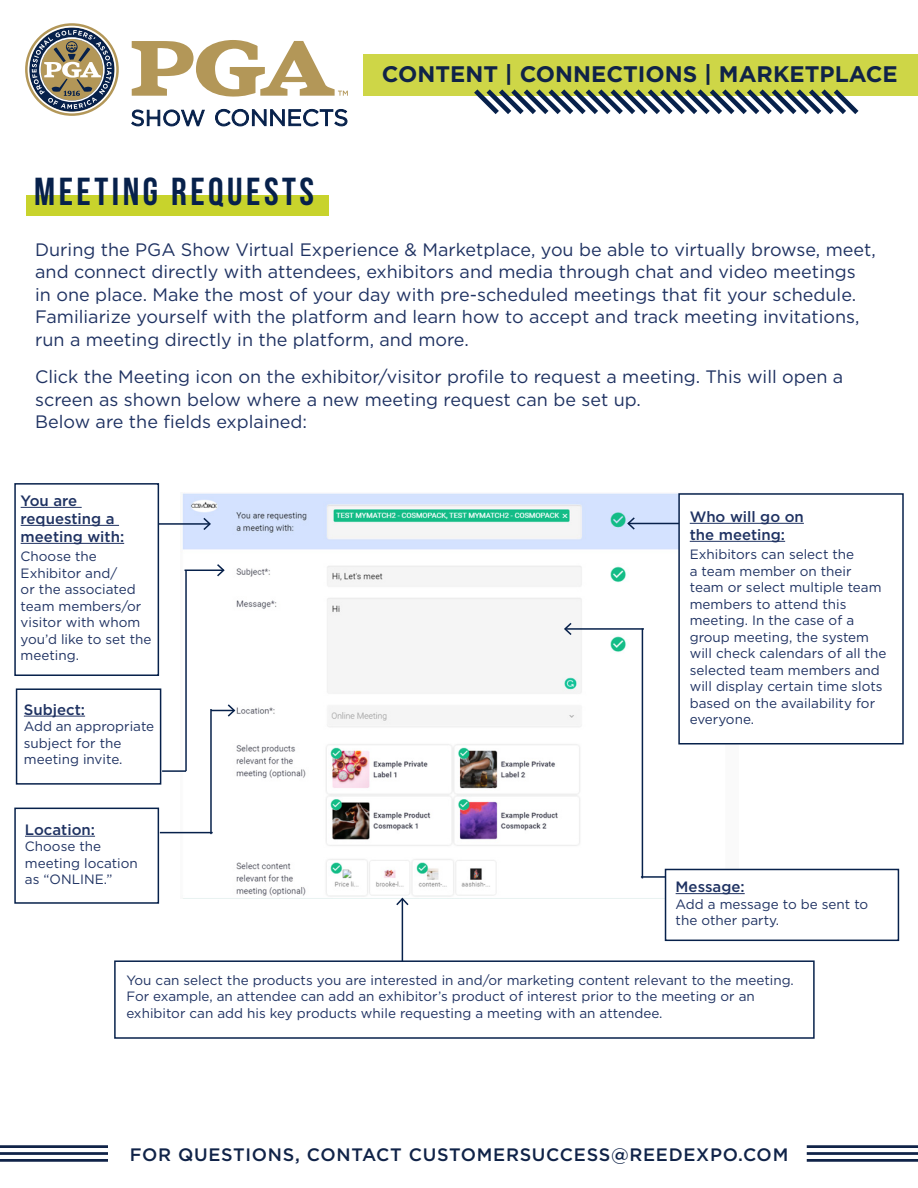
<style>
.page{position:relative;width:918px;height:1188px;background:#fff}
.page>*{position:absolute;margin:0;border:0;box-sizing:border-box;transform-origin:0 0}
.t1{font:700 39px "Bebas Neue";letter-spacing:.09em;color:#07214b}
.t2{font:700 22.5px "Gotham";color:#102348}
.PGA_Body{font:18px/22.5px "Gotham";color:#1f3262}
.t3{font:500 18px "Gotham";letter-spacing:.04em;color:#102348}
.PGA_Caption_Title{font:500 15px/18px "Gotham";color:#1f3262}
.PGA_Caption_Body{font:13.5px/16.5px "Gotham";color:#1f3262}
</style>
<div class="page">
<hr style="left:0;top:1145px;width:108px;height:3px;background:#102348">
<hr style="left:0;top:1152px;width:108px;height:3px;background:#102348">
<hr style="left:0;top:1159px;width:108px;height:3px;background:#102348">
<hr style="left:807px;top:1145px;width:111px;height:3px;background:#102348">
<hr style="left:807px;top:1152px;width:111px;height:3px;background:#102348">
<hr style="left:807px;top:1159px;width:111px;height:3px;background:#102348">
<svg style="left:25px;top:23px;width:94px;height:93px"></svg>
<svg style="left:28px;top:26px;width:88px;height:87px"></svg>
<svg style="left:132px;top:40px;width:216px;height:57px"></svg>
<svg style="left:131px;top:110px;width:74px;height:16px"></svg>
<svg style="left:215px;top:109px;width:132px;height:17px"></svg>
<div style="left:363px;top:54px;width:555px;height:42px;background:#ced647"></div>
<svg style="left:474px;top:89px;width:385px;height:25px"></svg>
<img style="left:181px;top:493px;width:557px;height:406px">
<hr style="left:160px;top:832px;width:53px;height:1px;background:#07214b">
<hr style="left:185px;top:570px;width:39px;height:1px;background:#07214b">
<svg style="left:215px;top:563px;width:11px;height:15px"></svg>
<div style="left:16px;top:688px;width:145px;height:97px;border:2px solid #07214b"></div>
<hr style="left:24px;top:716px;width:61px;height:1px;background:#1f3262">
<div style="left:14px;top:483px;width:145px;height:193px;border:2px solid #07214b"></div>
<hr style="left:21px;top:507px;width:61px;height:1px;background:#1f3262">
<hr style="left:21px;top:525px;width:98px;height:1px;background:#1f3262">
<hr style="left:21px;top:543px;width:103px;height:1px;background:#1f3262">
<hr style="left:628px;top:523px;width:100px;height:1px;background:#07214b">
<svg style="left:626px;top:516px;width:10px;height:15px"></svg>
<div style="left:678px;top:493px;width:226px;height:252px;background:#fff;border:2px solid #07214b"></div>
<hr style="left:690px;top:523px;width:114px;height:1px;background:#1f3262">
<hr style="left:690px;top:541px;width:95px;height:1px;background:#1f3262">
<hr style="left:565px;top:628px;width:79px;height:2px;background:#07214b">
<svg style="left:563px;top:621px;width:10px;height:16px"></svg>
<div style="left:665px;top:869px;width:234px;height:72px;background:#fff;border:2px solid #07214b"></div>
<hr style="left:676px;top:893px;width:69px;height:1px;background:#1f3262">
<svg style="left:211px;top:703px;width:25px;height:15px"></svg>
<div style="left:114px;top:960px;width:701px;height:79px;border:2px solid #07214b"></div>
<hr style="left:162px;top:770px;width:24px;height:2px;background:#07214b">
<hr style="left:185px;top:570px;width:2px;height:201px;background:#07214b">
<hr style="left:158px;top:523px;width:52px;height:2px;background:#07214b">
<svg style="left:202px;top:516px;width:10px;height:16px"></svg>
<div style="left:14px;top:808px;width:145px;height:96px;border:2px solid #07214b"></div>
<hr style="left:25px;top:836px;width:70px;height:1px;background:#1f3262">
<hr style="left:210px;top:709px;width:2px;height:125px;background:#07214b">
<hr style="left:642px;top:629px;width:1px;height:249px;background:#07214b">
<hr style="left:641px;top:876px;width:24px;height:2px;background:#07214b">
<hr style="left:402px;top:899px;width:1px;height:62px;background:#07214b">
<svg style="left:395px;top:897px;width:15px;height:10px"></svg>
<div style="left:26px;top:195px;width:303px;height:21px;background:#c8d32c"></div>
<p class="t1" style="left:34px;top:170px;width:282px">MEETING REQUESTS</p>
<h2 class="t2" style="left:382px;top:59px;width:517px">CONTENT | CONNECTIONS | MARKETPLACE</h2>
<p class="PGA_Body" style="left:35px;top:238px;width:842px">During the PGA Show Virtual Experience &amp; Marketplace, you be able to virtually browse, meet, and connect directly with attendees, exhibitors and media through chat and video meetings in one place. Make the most of your day with pre-scheduled meetings that fit your schedule.<br>Familiarize yourself with the platform and learn how to accept and track meeting invitations, run a meeting directly in the platform, and more.</p>
<p class="PGA_Body" style="left:35px;top:365px;width:810px">Click the Meeting icon on the exhibitor/visitor profile to request a meeting. This will open a screen as shown below where a new meeting request can be set up.</p>
<p class="PGA_Body" style="left:35px;top:410px;width:273px">Below are the fields explained:</p>
<p class="PGA_Caption_Title" style="left:21px;top:491px;width:105px">You are requesting a meeting with:</p>
<p class="PGA_Caption_Body" style="left:21px;top:548px;width:132px">Choose the<br>Exhibitor and/<br>or the associated team members/or visitor with whom you’d like to set the meeting.</p>
<p class="PGA_Caption_Title" style="left:24px;top:700px;width:63px">Subject:</p>
<p class="PGA_Caption_Body" style="left:24px;top:718px;width:132px">Add an appropriate subject for the meeting invite.</p>
<p class="PGA_Caption_Title" style="left:25px;top:820px;width:72px">Location:</p>
<p class="PGA_Caption_Body" style="left:25px;top:838px;width:114px">Choose the meeting location as “ONLINE.”</p>
<p class="PGA_Caption_Title" style="left:690px;top:507px;width:116px">Who will go on</p>
<p class="PGA_Caption_Title" style="left:690px;top:525px;width:97px">the meeting:</p>
<p class="PGA_Caption_Body" style="left:690px;top:546px;width:198px">Exhibitors can select the<br>a team member on their team or select multiple team members to attend this meeting. In the case of a group meeting, the system will check calendars of all the selected team members and will display certain time slots based on the availability for everyone.</p>
<p class="PGA_Caption_Title" style="left:676px;top:878px;width:71px">Message:</p>
<p class="PGA_Caption_Body" style="left:676px;top:895px;width:194px">Add a message to be sent to the other party.</p>
<p class="PGA_Caption_Body" style="left:126px;top:971px;width:669px">You can select the products you are interested in and/or marketing content relevant to the meeting.<br>For example, an attendee can add an exhibitor’s product of interest prior to the meeting or an exhibitor can add his key products while requesting a meeting with an attendee.</p>
<h3 class="t3" style="left:130px;top:1143px;width:660px">FOR QUESTIONS, CONTACT CUSTOMERSUCCESS@REEDEXPO.COM</h3>
</div>
